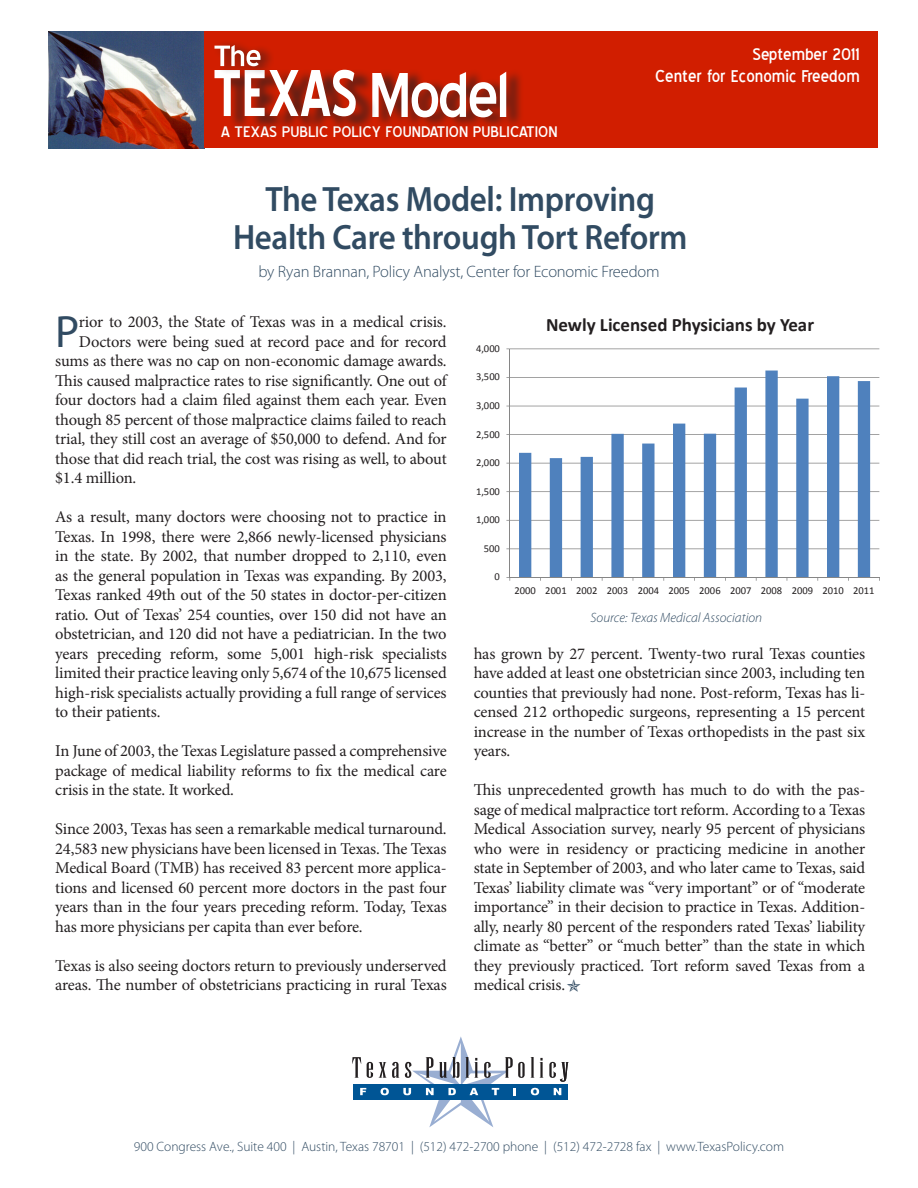
<style>
.page{position:relative;width:918px;height:1188px;background:#fff}
.page>*{position:absolute;margin:0;border:0;box-sizing:border-box;transform-origin:0 0}
.first_paragraph{font:45.45px "Myriad Pro";color:#314b62}
.t1{font:600 35.25px/37.5px "Myriad Pro";letter-spacing:-.01em;color:#314b62;text-align:center;scale:.93 1}
.t2{font:21.6px "Blue Highway";color:#fff}
.t3{font:21px "Blue Highway";color:#fff}
.t4{font:19.5px "Blue Highway";color:#fff}
.t5{font:700 18.9px "Calibri";color:#231f20}
.first_paragraph-2{font:16.5px/19.5px "Minion Pro";letter-spacing:-.01em;color:#231f20;text-align:justify}
.t6{font:300 16.5px "Myriad Pro";letter-spacing:-.01em;color:#314b62}
.t7{font:300 13.5px "Myriad Pro";color:#314b62}
.t8{font:italic 300 13.5px "Myriad Pro";color:#314b62}
.t9{font:10.5px "Calibri";color:#231f20}
</style>
<div class="page">
<div style="left:354px;top:1084px;width:214px;height:15px;background:#005595"></div>
<svg style="left:360px;top:1088px;width:6px;height:7px"></svg>
<svg style="left:531px;top:1088px;width:8px;height:7px"></svg>
<svg style="left:554px;top:1088px;width:7px;height:7px"></svg>
<svg style="left:352px;top:1057px;width:9px;height:21px"></svg>
<svg style="left:367px;top:1062px;width:6px;height:16px"></svg>
<svg style="left:379px;top:1036px;width:146px;height:91px"></svg>
<svg style="left:531px;top:1057px;width:3px;height:21px"></svg>
<svg style="left:540px;top:1058px;width:3px;height:20px"></svg>
<svg style="left:549px;top:1062px;width:20px;height:20px"></svg>
<img style="left:48px;top:32px;width:156px;height:116px">
<div style="left:204px;top:32px;width:674px;height:116px;background:#d11e00"></div>
<div style="left:374px;top:67px;width:151px;height:61px;background:#231f20;opacity:.69"></div>
<svg style="left:377px;top:72px;width:129px;height:45px;background:#cc8579"></svg>
<div style="left:219px;top:68px;width:158px;height:62px;background:#231f20;opacity:.68"></div>
<div style="left:213px;top:39px;width:61px;height:37px;background:#231f20;opacity:.65"></div>
<svg style="left:215px;top:45px;width:141px;height:71px"></svg>
<hr style="left:510px;top:548px;width:369px;height:1px;background:#868686">
<hr style="left:510px;top:520px;width:369px;height:1px;background:#868686">
<hr style="left:510px;top:491px;width:369px;height:1px;background:#868686">
<hr style="left:510px;top:463px;width:369px;height:1px;background:#868686">
<hr style="left:510px;top:434px;width:369px;height:1px;background:#868686">
<hr style="left:510px;top:406px;width:369px;height:1px;background:#868686">
<hr style="left:510px;top:377px;width:369px;height:1px;background:#868686">
<hr style="left:510px;top:348px;width:369px;height:1px;background:#868686">
<svg style="left:519px;top:371px;width:351px;height:206px"></svg>
<hr style="left:509px;top:349px;width:1px;height:228px;background:#868686">
<hr style="left:510px;top:577px;width:369px;height:1px;background:#868686">
<p class="t4" style="left:221px;top:123px;width:338px">A TEXAS PUBLIC POLICY FOUNDATION PUBLICATION</p>
<p class="t3" style="left:752px;top:45px;width:109px">September 2011</p>
<p class="t2" style="left:655px;top:67px;width:206px">Center for Economic Freedom</p>
<p class="t1" style="left:233px;top:180px;width:490px">The Texas Model: Improving<br>Health Care through Tort Reform</p>
<p class="t6" style="left:258px;top:261px;width:403px">by Ryan Brannan, Policy Analyst, Center for Economic Freedom</p>
<p class="first_paragraph" style="left:55px;top:303px;width:26px">P</p>
<p class="first_paragraph-2" style="left:79px;top:312px;width:369px">rior to 2003, the State of Texas was in a medical crisis.</p>
<p class="first_paragraph-2" style="left:79px;top:332px;width:369px">Doctors were being sued at record pace and for record</p>
<p class="first_paragraph-2" style="left:55px;top:351px;width:393px">sums as there was no cap on non-economic damage awards.</p>
<p class="first_paragraph-2" style="left:55px;top:371px;width:393px">This caused malpractice rates to rise significantly. One out of</p>
<p class="first_paragraph-2" style="left:55px;top:390px;width:393px">four doctors had a claim filed against them each year. Even</p>
<p class="first_paragraph-2" style="left:55px;top:410px;width:393px">though 85 percent of those malpractice claims failed to reach</p>
<p class="first_paragraph-2" style="left:55px;top:429px;width:393px">trial, they still cost an average of $50,000 to defend. And for</p>
<p class="first_paragraph-2" style="left:55px;top:449px;width:393px">those that did reach trial, the cost was rising as well, to about</p>
<p class="first_paragraph-2" style="left:55px;top:468px;width:83px">$1.4 million.</p>
<p class="first_paragraph-2" style="left:55px;top:507px;width:393px">As a result, many doctors were choosing not to practice in Texas. In 1998, there were 2,866 newly-licensed physicians in the state. By 2002, that number dropped to 2,110, even as the general population in Texas was expanding. By 2003, Texas ranked 49th out of the 50 states in doctor-per-citizen ratio. Out of Texas’ 254 counties, over 150 did not have an obstetrician, and 120 did not have a pediatrician. In the two years preceding reform, some 5,001 high-risk specialists limited their practice leaving only 5,674 of the 10,675 licensed high-risk specialists actually providing a full range of services to their patients.</p>
<p class="first_paragraph-2" style="left:55px;top:741px;width:393px">In June of 2003, the Texas Legislature passed a comprehensive package of medical liability reforms to fix the medical care crisis in the state. It worked.</p>
<p class="first_paragraph-2" style="left:55px;top:819px;width:393px">Since 2003, Texas has seen a remarkable medical turnaround.<br>24,583 new physicians have been licensed in Texas. The Texas Medical Board (TMB) has received 83 percent more applica&shy;tions and licensed 60 percent more doctors in the past four years than in the four years preceding reform. Today, Texas has more physicians per capita than ever before.</p>
<p class="first_paragraph-2" style="left:55px;top:956px;width:393px">Texas is also seeing doctors return to previously underserved areas. The number of obstetricians practicing in rural Texas</p>
<p class="t9" style="left:476px;top:342px;width:25px">4,000</p>
<p class="t9" style="left:476px;top:370px;width:25px">3,500</p>
<p class="t9" style="left:476px;top:399px;width:25px">3,000</p>
<p class="t9" style="left:476px;top:427px;width:25px">2,500</p>
<p class="t9" style="left:476px;top:456px;width:25px">2,000</p>
<p class="t9" style="left:476px;top:485px;width:25px">1,500</p>
<p class="t9" style="left:476px;top:513px;width:25px">1,000</p>
<p class="t9" style="left:484px;top:542px;width:18px">500</p>
<p class="t9" style="left:495px;top:570px;width:7px">0</p>
<p class="t5" style="left:546px;top:312px;width:270px">Newly Licensed Physicians by Year</p>
<p class="t9" style="left:514px;top:584px;width:362px">2000 2001 2002 2003 2004 2005 2006 2007 2008 2009 2010 2011</p>
<p class="t8" style="left:591px;top:610px;width:173px">Source: Texas Medical Association</p>
<p class="first_paragraph-2" style="left:474px;top:644px;width:393px">has grown by 27 percent. Twenty-two rural Texas counties have added at least one obstetrician since 2003, including ten counties that previously had none. Post-reform, Texas has li&shy;censed 212 orthopedic surgeons, representing a 15 percent increase in the number of Texas orthopedists in the past six years.</p>
<p class="first_paragraph-2" style="left:474px;top:780px;width:393px">This unprecedented growth has much to do with the pas&shy;sage of medical malpractice tort reform. According to a Texas Medical Association survey, nearly 95 percent of physicians who were in residency or practicing medicine in another state in September of 2003, and who later came to Texas, said Texas’ liability climate was “very important” or of “moderate importance” in their decision to practice in Texas. Addition&shy;ally, nearly 80 percent of the responders rated Texas’ liability climate as “better” or “much better” than the state in which they previously practiced. Tort reform saved Texas from a medical crisis.</p>
<p class="t7" style="left:134px;top:1139px;width:652px">900 Congress Ave., Suite 400 | Austin, Texas 78701 | (512) 472-2700 phone | (512) 472-2728 fax | www.TexasPolicy.com</p>
</div>
